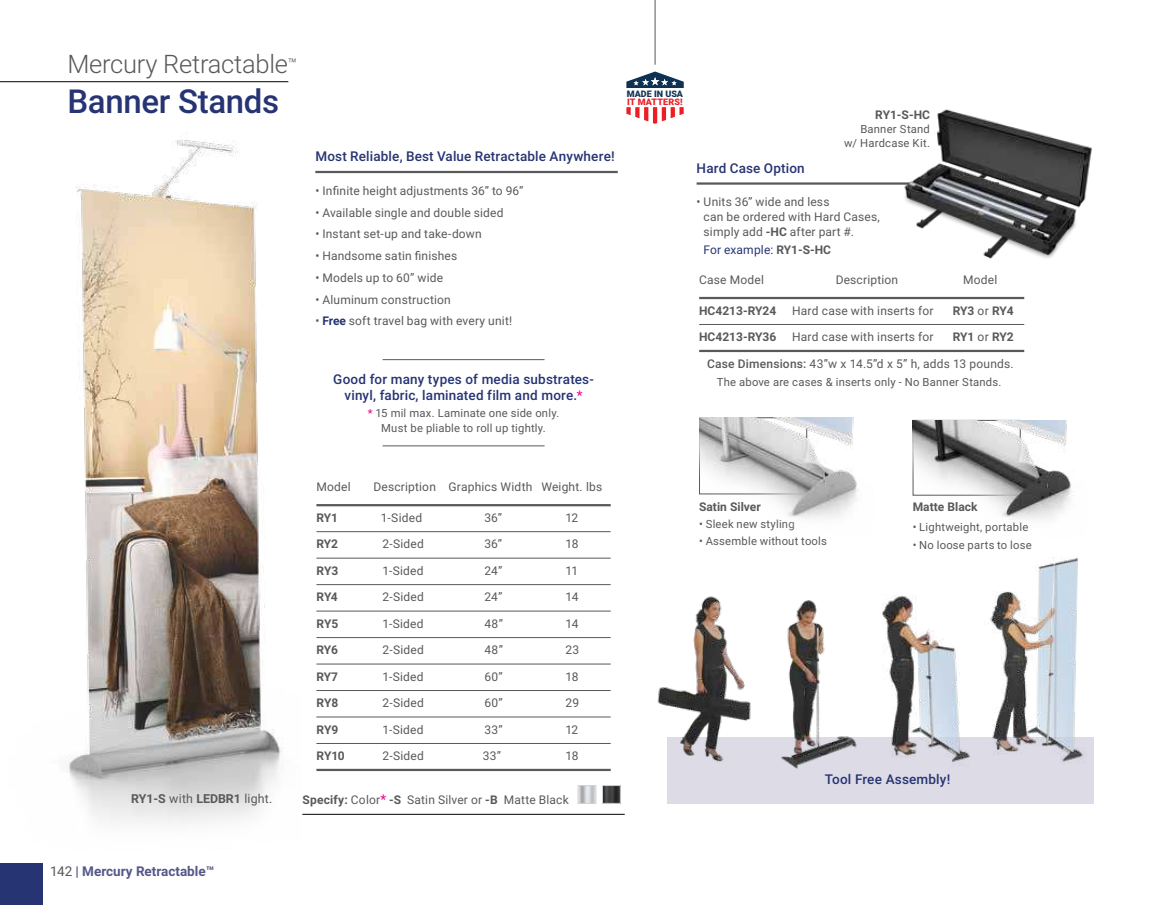
<style>
.page{position:relative;width:1161px;height:905px;background:#fff}
.page>*{position:absolute;margin:0;border:0;box-sizing:border-box;transform-origin:0 0}
.t1{font:500 33px "Roboto";letter-spacing:-.01em;color:#273473}
.t2{font:300 25.5px "Roboto";letter-spacing:-.01em;color:#58595b}
.t3{font:500 13.5px "Roboto";letter-spacing:.015em;color:#273473}
.t4{font:700 13.5px "Roboto";color:#555789}
.t5{font:700 12.45px "Roboto";color:#58595b}
.t6{font:12px/15px "Roboto";letter-spacing:.015em;color:#58595b}
.t7{font:700 12px "Roboto";color:#58595b}
.t8{font:12px "Roboto";letter-spacing:.015em;color:#273473}
.t9{font:11.25px/14.1px "Roboto";letter-spacing:.02em;color:#58595b;text-align:right}
.t10{font:900 9px "Roboto";letter-spacing:.02em;color:#ed1d24}
.t11{font:900 9px "Roboto";letter-spacing:.005em;color:#0f3253}
.s1{font-weight:700;color:#273473}
.s2{font-weight:700}
.s3{font-weight:700;color:#58595b}
.s4{font-weight:400}
.s5{font-weight:500}
.s6{font-weight:400;color:#ec008c}
.s7{color:#ec008c}
.s8{font-weight:400;color:#58595b}
.s9{font-size:13.5px;color:#ec008c}
</style>
<div class="page">
<img style="left:42px;top:139px;width:240px;height:733px">
<div style="left:0;top:863px;width:42px;height:41px;background:#273473"></div>
<div style="left:668px;top:737px;width:426px;height:67px;background:#dddce6"></div>
<hr style="left:0;top:81px;width:288px;height:1px;background:#000">
<img style="left:657px;top:596px;width:94px;height:173px">
<img style="left:781px;top:600px;width:76px;height:169px">
<img style="left:883px;top:595px;width:87px;height:167px">
<img style="left:989px;top:556px;width:95px;height:206px">
<img style="left:913px;top:420px;width:158px;height:100px">
<img style="left:699px;top:417px;width:160px;height:102px">
<hr style="left:315px;top:171px;width:303px;height:2px;background:#58595b">
<hr style="left:316px;top:504px;width:295px;height:2px;background:#58595b">
<hr style="left:316px;top:531px;width:295px;height:1px;background:#58595b">
<hr style="left:316px;top:557px;width:295px;height:1px;background:#58595b">
<hr style="left:316px;top:584px;width:295px;height:1px;background:#58595b">
<hr style="left:316px;top:610px;width:295px;height:1px;background:#58595b">
<hr style="left:316px;top:637px;width:295px;height:1px;background:#58595b">
<hr style="left:316px;top:663px;width:295px;height:1px;background:#58595b">
<hr style="left:316px;top:690px;width:295px;height:1px;background:#58595b">
<hr style="left:316px;top:716px;width:295px;height:1px;background:#58595b">
<hr style="left:316px;top:743px;width:295px;height:1px;background:#58595b">
<hr style="left:316px;top:768px;width:295px;height:3px;background:#58595b">
<hr style="left:302px;top:814px;width:323px;height:1px;background:#000">
<img style="left:580px;top:787px;width:14px;height:14px">
<div style="left:578px;top:785px;width:18px;height:18px;border:1px solid #d1d3d4"></div>
<img style="left:604px;top:787px;width:15px;height:14px">
<div style="left:602px;top:785px;width:19px;height:18px;border:1px solid #d1d3d4"></div>
<hr style="left:697px;top:182px;width:302px;height:3px;background:#58595b">
<img style="left:896px;top:109px;width:196px;height:150px">
<hr style="left:699px;top:297px;width:325px;height:2px;background:#58595b">
<hr style="left:699px;top:324px;width:325px;height:1px;background:#58595b">
<hr style="left:699px;top:350px;width:325px;height:2px;background:#58595b">
<hr style="left:383px;top:359px;width:162px;height:1px;background:#58595b">
<hr style="left:383px;top:445px;width:162px;height:1px;background:#58595b">
<hr style="left:655px;top:0;width:1px;height:65px;background:#58595b">
<svg style="left:626px;top:107px;width:58px;height:17px"></svg>
<svg style="left:626px;top:72px;width:58px;height:16px"></svg>
<h2 class="t2" style="left:67px;top:54px;width:231px">Mercury Retractable<sup>™</sup></h2>
<h1 class="t1" style="left:67px;top:88px;width:213px">Banner Stands</h1>
<p class="t11" style="left:627px;top:88px;width:58px">MADE IN USA</p>
<p class="t10" style="left:627px;top:97px;width:57px">IT MATTERS!</p>
<p class="t3" style="left:315px;top:151px;width:301px">Most Reliable, Best Value Retractable Anywhere!</p>
<p class="t6" style="left:315px;top:184px;width:210px">• Infinite height adjustments 36” to 96”</p>
<p class="t6" style="left:315px;top:206px;width:190px">• Available single and double sided</p>
<p class="t6" style="left:315px;top:227px;width:168px">• Instant set-up and take-down</p>
<p class="t6" style="left:315px;top:249px;width:143px">• Handsome satin finishes</p>
<p class="t6" style="left:315px;top:271px;width:129px">• Models up to 60” wide</p>
<p class="t6" style="left:315px;top:293px;width:137px">• Aluminum construction</p>
<p class="t6" style="left:315px;top:314px;width:198px">• <span class="s1">Free</span> soft travel bag with every unit!</p>
<p class="t7" style="left:875px;top:109px;width:56px">RY1-S-HC</p>
<p class="t9" style="left:844px;top:123px;width:87px">Banner Stand<br>w/ Hardcase Kit.</p>
<p class="t3" style="left:697px;top:162px;width:110px">Hard Case Option</p>
<p class="t6" style="left:704px;top:196px;width:178px;text-indent:-7px">• Units 36” wide and less<br>can be ordered with Hard Cases, simply add <span class="s2">-HC</span> after part #.</p>
<p class="t8" style="left:703px;top:245px;width:129px">For example: <span class="s3">RY1-S-HC</span></p>
<p class="t6" style="left:699px;top:273px;width:66px">Case Model</p>
<p class="t6" style="left:836px;top:273px;width:64px">Description</p>
<p class="t6" style="left:963px;top:273px;width:36px">Model</p>
<p class="t7" style="left:699px;top:306px;width:79px">HC4213-RY24</p>
<p class="t6" style="left:792px;top:304px;width:143px">Hard case with inserts for</p>
<p class="t7" style="left:953px;top:306px;width:63px">RY3 <span class="s4">or</span> RY4</p>
<p class="t7" style="left:699px;top:332px;width:79px">HC4213-RY36</p>
<p class="t6" style="left:792px;top:330px;width:143px">Hard case with inserts for</p>
<p class="t7" style="left:953px;top:332px;width:63px">RY1 <span class="s4">or</span> RY2</p>
<p class="t6" style="left:707px;top:357px;width:308px"><span class="s5">Case Dimensions:</span> 43”w x 14.5”d x 5” h, adds 13 pounds.</p>
<p class="t3" style="left:333px;top:373px;width:262px">Good for many types of media substrates-</p>
<p class="t9" style="left:717px;top:375px;width:286px">The above are cases &amp; inserts only - No Banner Stands.</p>
<p class="t3" style="left:345px;top:390px;width:239px">vinyl, fabric, laminated film and more.<span class="s6">*</span></p>
<p class="t9" style="left:368px;top:407px;width:193px;text-align:center"><span class="s7">*</span> 15 mil max. Laminate one side only.<br>Must be pliable to roll up tightly.</p>
<p class="t5" style="left:131px;top:793px;width:143px">RY1-S <span class="s4">with</span> LEDBR1 <span class="s4">light.</span></p>
<p class="t4" style="left:50px;top:865px;width:166px"><span class="s8">142</span> | Mercury Retractable™</p>
<p class="t6" style="left:316px;top:480px;width:36px">Model</p>
<p class="t6" style="left:373px;top:480px;width:230px">Description Graphics Width Weight. lbs</p>
<p class="t7" style="left:316px;top:513px;width:23px">RY1</p>
<p class="t6" style="left:381px;top:511px;width:43px">1-Sided</p>
<p class="t6" style="left:484px;top:511px;width:19px">36”</p>
<p class="t6" style="left:565px;top:511px;width:14px">12</p>
<p class="t7" style="left:316px;top:539px;width:23px">RY2</p>
<p class="t6" style="left:382px;top:537px;width:43px">2-Sided</p>
<p class="t6" style="left:484px;top:537px;width:19px">36”</p>
<p class="t6" style="left:565px;top:537px;width:15px">18</p>
<p class="t7" style="left:316px;top:565px;width:23px">RY3</p>
<p class="t6" style="left:382px;top:564px;width:43px">1-Sided</p>
<p class="t6" style="left:484px;top:564px;width:20px">24”</p>
<p class="t6" style="left:565px;top:564px;width:14px">11</p>
<p class="t7" style="left:316px;top:592px;width:23px">RY4</p>
<p class="t6" style="left:382px;top:590px;width:43px">2-Sided</p>
<p class="t6" style="left:484px;top:590px;width:20px">24”</p>
<p class="t6" style="left:565px;top:590px;width:15px">14</p>
<p class="t7" style="left:316px;top:618px;width:23px">RY5</p>
<p class="t6" style="left:382px;top:617px;width:43px">1-Sided</p>
<p class="t6" style="left:484px;top:617px;width:20px">48”</p>
<p class="t6" style="left:565px;top:617px;width:15px">14</p>
<p class="t7" style="left:316px;top:645px;width:23px">RY6</p>
<p class="t6" style="left:382px;top:643px;width:43px">2-Sided</p>
<p class="t6" style="left:484px;top:643px;width:20px">48”</p>
<p class="t6" style="left:565px;top:643px;width:15px">23</p>
<p class="t7" style="left:316px;top:671px;width:23px">RY7</p>
<p class="t6" style="left:382px;top:670px;width:43px">1-Sided</p>
<p class="t6" style="left:484px;top:670px;width:20px">60”</p>
<p class="t6" style="left:565px;top:670px;width:15px">18</p>
<p class="t7" style="left:316px;top:698px;width:23px">RY8</p>
<p class="t6" style="left:382px;top:696px;width:43px">2-Sided</p>
<p class="t6" style="left:484px;top:696px;width:20px">60”</p>
<p class="t6" style="left:565px;top:696px;width:15px">29</p>
<p class="t7" style="left:316px;top:724px;width:23px">RY9</p>
<p class="t6" style="left:382px;top:722px;width:43px">1-Sided</p>
<p class="t6" style="left:484px;top:722px;width:20px">33”</p>
<p class="t6" style="left:565px;top:722px;width:14px">12</p>
<p class="t7" style="left:316px;top:751px;width:30px">RY10</p>
<p class="t6" style="left:382px;top:749px;width:43px">2-Sided</p>
<p class="t6" style="left:483px;top:749px;width:20px">33”</p>
<p class="t6" style="left:565px;top:749px;width:15px">18</p>
<p class="t6" style="left:302px;top:793px;width:268px"><span class="s2">Specify:</span> Color<span class="s9">*</span> <span class="s2">-S</span> Satin Silver or <span class="s2">-B</span> Matte Black</p>
<p class="t7" style="left:699px;top:502px;width:63px">Satin Silver</p>
<p class="t9" style="left:699px;top:517px;width:97px">• Sleek new styling</p>
<p class="t9" style="left:699px;top:535px;width:129px">• Assemble without tools</p>
<p class="t7" style="left:913px;top:502px;width:66px">Matte Black</p>
<p class="t9" style="left:913px;top:521px;width:117px">• Lightweight, portable</p>
<p class="t9" style="left:913px;top:538px;width:120px">• No loose parts to lose</p>
<p class="t3" style="left:825px;top:774px;width:127px">Tool Free Assembly!</p>
</div>
